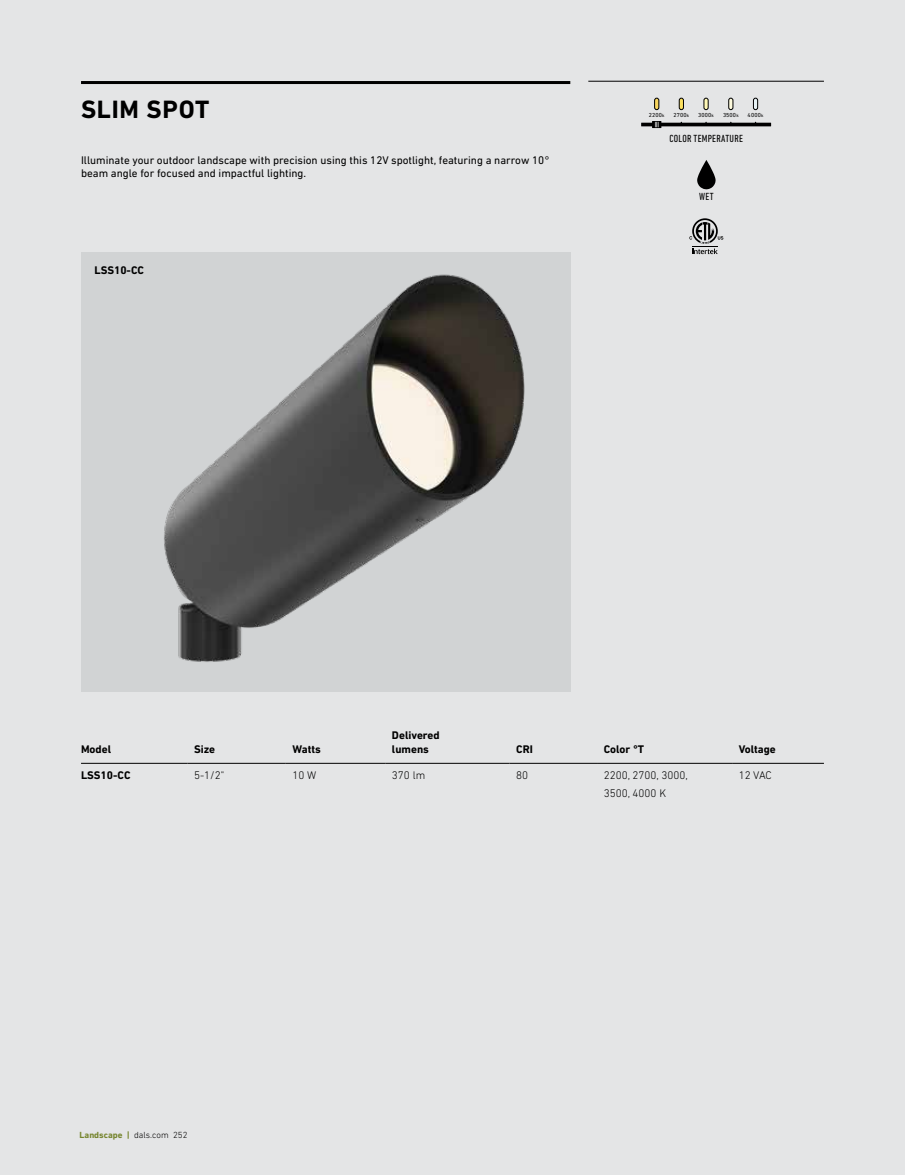
<style>
.page{position:relative;width:905px;height:1175px;background:#fff}
.page>*{position:absolute;margin:0;border:0;box-sizing:border-box;transform-origin:0 0}
.t1{font:700 25.5px "DIN Next LT Pro";letter-spacing:.03em;color:#000}
.t2{font:11.25px/13.5px "DIN Next LT Pro";color:#000}
.t3{font:700 11.25px/13.5px "DIN Next LT Pro";color:#000}
.t4{font:300 11.25px/18.3px "DIN Next LT Pro";color:#000}
.t5{font:condensed 10.5px "DIN Next LT Pro";letter-spacing:.025em;color:#000}
.t6{font:300 9px "DIN Next LT Pro";color:#000}
.t7{font:5.85px "DIN Next LT Pro";letter-spacing:.025em;color:#000}
.s1{font-size:4.65px}
.s2{font-weight:700;color:#76852e}
</style>
<div class="page">
<div style="left:0;top:0;width:904px;height:1174px;background:#e4e5e6"></div>
<hr style="left:588px;top:81px;width:235px;height:1px;background:#000">
<hr style="left:81px;top:763px;width:106px;height:1px;background:#000">
<hr style="left:187px;top:763px;width:99px;height:1px;background:#000">
<hr style="left:286px;top:763px;width:99px;height:1px;background:#000">
<hr style="left:385px;top:763px;width:124px;height:1px;background:#000">
<hr style="left:509px;top:763px;width:88px;height:1px;background:#000">
<hr style="left:597px;top:763px;width:135px;height:1px;background:#000">
<hr style="left:732px;top:763px;width:91px;height:1px;background:#000">
<svg style="left:689px;top:218px;width:34px;height:36px"></svg>
<svg style="left:697px;top:160px;width:18px;height:29px"></svg>
<svg style="left:654px;top:98px;width:5px;height:12px"></svg>
<svg style="left:703px;top:98px;width:5px;height:12px"></svg>
<svg style="left:728px;top:98px;width:5px;height:12px"></svg>
<svg style="left:679px;top:98px;width:4px;height:12px"></svg>
<hr style="left:660px;top:123px;width:111px;height:3px;background:#000">
<svg style="left:641px;top:121px;width:20px;height:7px"></svg>
<svg style="left:753px;top:98px;width:5px;height:12px"></svg>
<div style="left:81px;top:252px;width:489px;height:439px;background:#d1d3d4"></div>
<hr style="left:81px;top:81px;width:489px;height:3px;background:#000">
<img style="left:135px;top:252px;width:436px;height:440px">
<h1 class="t1" style="left:81px;top:94px;width:130px">SLIM SPOT</h1>
<p class="t2" style="left:81px;top:153px;width:470px">Illuminate your outdoor landscape with precision using this 12V spotlight, featuring a narrow 10° beam angle for focused and impactful lighting.</p>
<p class="t3" style="left:94px;top:263px;width:51px">LSS10-CC</p>
<p class="t7" style="left:649px;top:112px;width:17px">2200<span class="s1">k</span></p>
<p class="t7" style="left:673px;top:112px;width:17px">2700<span class="s1">k</span></p>
<p class="t7" style="left:698px;top:112px;width:17px">3000<span class="s1">k</span></p>
<p class="t7" style="left:723px;top:112px;width:17px">3500<span class="s1">k</span></p>
<p class="t7" style="left:747px;top:112px;width:17px">4000<span class="s1">k</span></p>
<p class="t5" style="left:669px;top:132px;width:75px">COLOR TEMPERATURE</p>
<p class="t5" style="left:699px;top:191px;width:16px">WET</p>
<p class="t3" style="left:81px;top:742px;width:32px">Model</p>
<p class="t3" style="left:194px;top:742px;width:23px">Size</p>
<p class="t3" style="left:292px;top:742px;width:30px">Watts</p>
<p class="t3" style="left:392px;top:728px;width:49px">Delivered lumens</p>
<p class="t3" style="left:516px;top:742px;width:18px">CRI</p>
<p class="t3" style="left:603px;top:742px;width:42px">Color °T</p>
<p class="t3" style="left:738px;top:742px;width:39px">Voltage</p>
<p class="t3" style="left:81px;top:768px;width:51px">LSS10-CC</p>
<p class="t4" style="left:194px;top:765px;width:32px">5-1/2"</p>
<p class="t4" style="left:292px;top:765px;width:25px">10 W</p>
<p class="t4" style="left:392px;top:765px;width:35px">370 lm</p>
<p class="t4" style="left:516px;top:765px;width:13px">80</p>
<p class="t4" style="left:603px;top:765px;width:86px">2200, 2700, 3000,<br>3500, 4000 K</p>
<p class="t4" style="left:738px;top:765px;width:34px">12 VAC</p>
<p class="t6" style="left:80px;top:1129px;width:109px"><span class="s2">Landscape |</span> dals.com 252</p>
</div>
